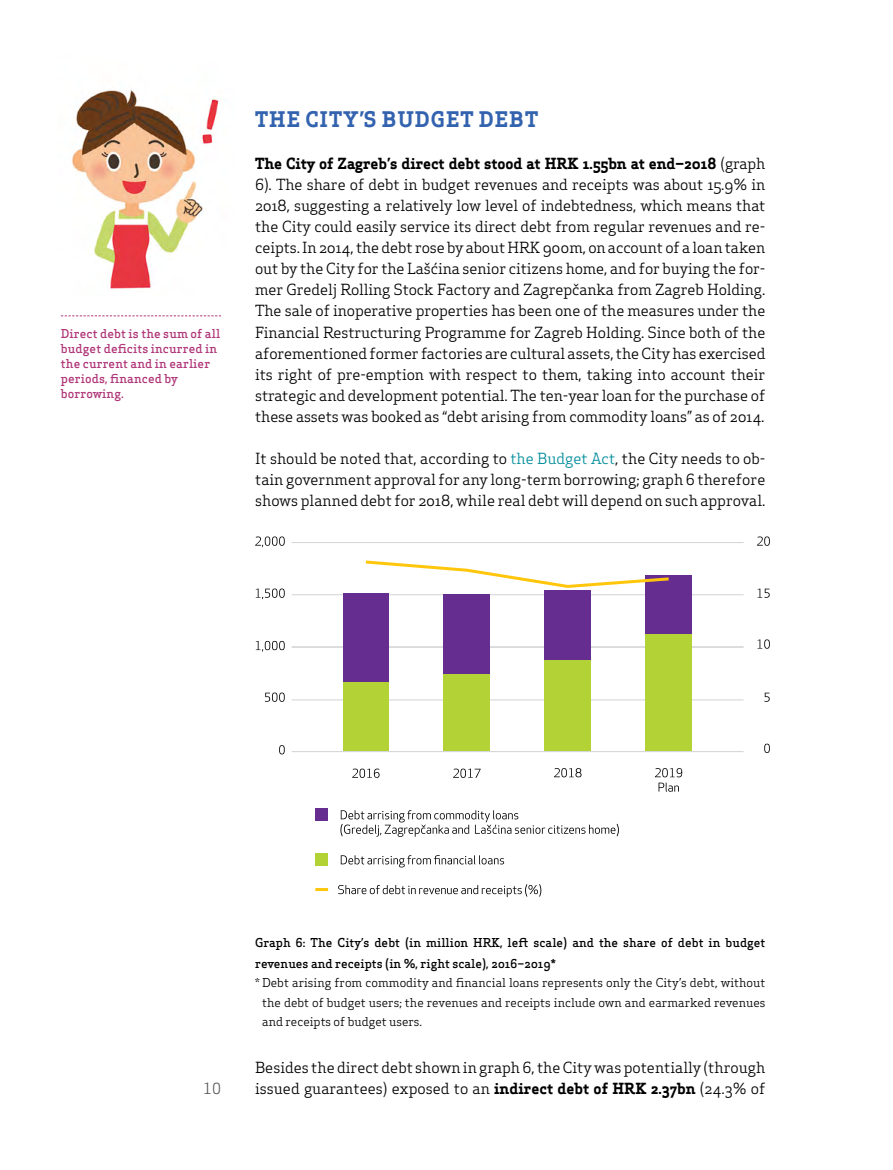
<style>
.page{position:relative;width:893px;height:1170px;background:#fff}
.page>*{position:absolute;margin:0;border:0;box-sizing:border-box;transform-origin:0 0}
.t1{font:700 21px "Apex Serif";letter-spacing:.05em;color:#3363af}
.t2{font:15px/21px "Apex Serif";color:#000;text-align:justify}
.t3{font:15px "Apex Serif";color:#58595b}
.t4{font:12px/19.5px "Apex Serif";color:#000;text-align:justify}
.t5{font:500 12px/21px "Apex Serif";color:#000}
.t6{font:500 12px/15px "Apex Serif";letter-spacing:.005em;color:#b03779}
.s1{font-weight:700}
.s2{color:#008d9b}
</style>
<div class="page">
<svg style="left:61px;top:315px;width:160px;height:1px"></svg>
<img style="left:72px;top:90px;width:147px;height:199px">
<hr style="left:292px;top:751px;width:452px;height:1px;background:#d1d3d4">
<hr style="left:292px;top:699px;width:452px;height:1px;background:#d1d3d4">
<hr style="left:292px;top:646px;width:452px;height:1px;background:#d1d3d4">
<hr style="left:292px;top:594px;width:452px;height:1px;background:#d1d3d4">
<hr style="left:292px;top:542px;width:452px;height:1px;background:#d1d3d4">
<svg style="left:352px;top:768px;width:27px;height:9px"></svg>
<svg style="left:453px;top:768px;width:28px;height:9px"></svg>
<svg style="left:554px;top:768px;width:27px;height:9px"></svg>
<div style="left:315px;top:853px;width:13px;height:12px;background:#b3d235"></div>
<svg style="left:341px;top:855px;width:163px;height:12px"></svg>
<svg style="left:315px;top:888px;width:13px;height:3px"></svg>
<svg style="left:338px;top:884px;width:203px;height:13px"></svg>
<svg style="left:757px;top:536px;width:13px;height:9px"></svg>
<svg style="left:279px;top:745px;width:6px;height:9px"></svg>
<svg style="left:256px;top:641px;width:29px;height:10px"></svg>
<svg style="left:256px;top:588px;width:29px;height:11px"></svg>
<svg style="left:255px;top:536px;width:30px;height:11px"></svg>
<div style="left:343px;top:593px;width:46px;height:89px;background:#662d91"></div>
<div style="left:343px;top:682px;width:46px;height:68px;background:#b3d235"></div>
<div style="left:444px;top:594px;width:46px;height:80px;background:#662d91"></div>
<div style="left:444px;top:674px;width:46px;height:76px;background:#b3d235"></div>
<div style="left:545px;top:589px;width:46px;height:71px;background:#662d91"></div>
<div style="left:545px;top:660px;width:46px;height:90px;background:#b3d235"></div>
<div style="left:646px;top:575px;width:46px;height:59px;background:#662d91"></div>
<div style="left:646px;top:634px;width:46px;height:116px;background:#b3d235"></div>
<svg style="left:365px;top:560px;width:304px;height:29px"></svg>
<svg style="left:655px;top:768px;width:27px;height:23px"></svg>
<svg style="left:757px;top:588px;width:13px;height:9px"></svg>
<svg style="left:265px;top:692px;width:20px;height:9px"></svg>
<svg style="left:757px;top:639px;width:13px;height:9px"></svg>
<svg style="left:764px;top:692px;width:6px;height:9px"></svg>
<svg style="left:764px;top:743px;width:6px;height:9px"></svg>
<svg style="left:340px;top:810px;width:279px;height:26px"></svg>
<div style="left:315px;top:808px;width:13px;height:12px;background:#662d91"></div>
<p class="t6" style="left:61px;top:325px;width:161px">Direct debt is the sum of all budget deficits incurred in the current and in earlier periods, financed by borrowing.</p>
<h1 class="t1" style="left:255px;top:106px;width:284px">THE CITY’S BUDGET DEBT</h1>
<p class="t2" style="left:255px;top:153px;width:512px"><span class="s1">The City of Zagreb’s direct debt stood at HRK 1.55bn at end–2018</span> (graph 6). The share of debt in budget revenues and receipts was about 15.9% in 2018, suggesting a relatively low level of indebtedness, which means that the City could easily service its direct debt from regular revenues and re&shy;ceipts. In 2014, the debt rose by about HRK 900m, on account of a loan taken out by the City for the Lašćina senior citizens home, and for buying the for&shy;mer Gredelj Rolling Stock Factory and Zagrepčanka from Zagreb Holding.<br>The sale of inoperative properties has been one of the measures under the Financial Restructuring Programme for Zagreb Holding. Since both of the aforementioned former factories are cultural assets, the City has exercised its right of pre-emption with respect to them, taking into account their strategic and development potential. The ten-year loan for the purchase of these assets was booked as “debt arising from commodity loans” as of 2014.</p>
<p class="t2" style="left:255px;top:447px;width:512px">It should be noted that, according to <span class="s2">the Budget Act</span>, the City needs to ob&shy;tain government approval for any long-term borrowing; graph 6 therefore shows planned debt for 2018, while real debt will depend on such approval.</p>
<p class="t3" style="left:203px;top:1078px;width:19px">10</p>
<p class="t5" style="left:255px;top:931px;width:512px">Graph 6: The City’s debt (in million HRK, left scale) and the share of debt in budget revenues and receipts (in %, right scale), 2016–2019*</p>
<p class="t4" style="left:262px;top:973px;width:505px;text-indent:-7px">* Debt arising from commodity and financial loans represents only the City’s debt, without the debt of budget users; the revenues and receipts include own and earmarked revenues and receipts of budget users.</p>
<p class="t2" style="left:255px;top:1056px;width:512px">Besides the direct debt shown in graph 6, the City was potentially (through issued guarantees) exposed to an <span class="s1">indirect debt of HRK 2.37bn</span> (24.3% of</p>
</div>
